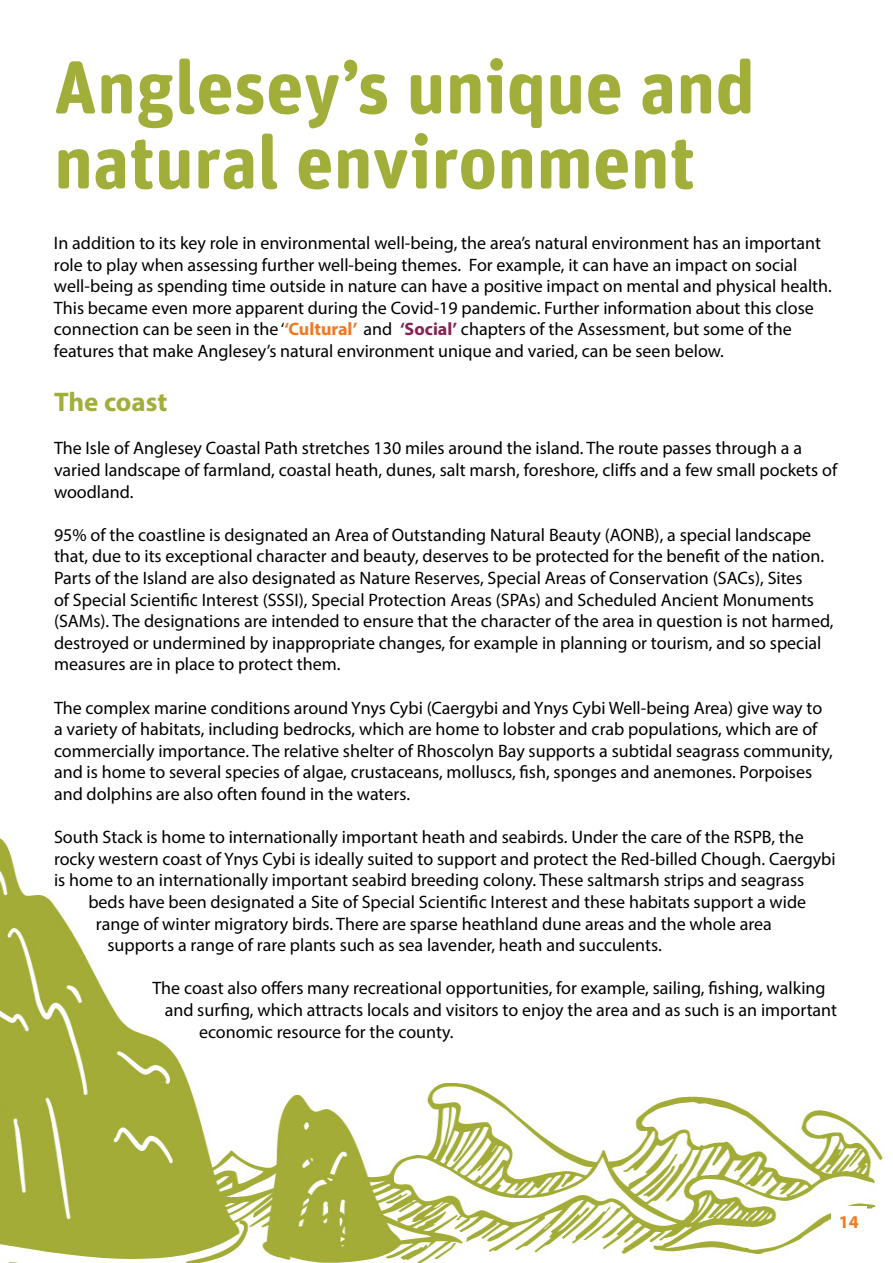
<style>
.page{position:relative;width:893px;height:1263px;background:#fff}
.page>*{position:absolute;margin:0;border:0;box-sizing:border-box;transform-origin:0 0}
.t1{font:700 75px/75px "Unit Rounded Pro";color:#a1ae3a}
.t2{font:700 27px "Myriad Pro";color:#a1ae3a}
.t3{font:18px/21.6px "Myriad Pro";color:#000}
.t4{font:700 18px "Myriad Pro";color:#f07a23}
.s1{font-weight:700;color:#ef7923}
.s2{font-weight:700;color:#852253}
</style>
<div class="page">
<img style="left:0;top:838px;width:883px;height:425px">
<div style="left:831px;top:1206px;width:35px;height:34px;background:#fff"></div>
<h1 class="t1" style="left:54px;top:46px;width:702px">Anglesey’s unique and natural environment</h1>
<p class="t3" style="left:54px;top:232px;width:779px">In addition to its key role in environmental well-being, the area’s natural environment has an important role to play when assessing further well-being themes. For example, it can have an impact on social well-being as spending time outside in nature can have a positive impact on mental and physical health.<br>This became even more apparent during the Covid-19 pandemic. Further information about this close connection can be seen in the ‘<span class="s1">‘Cultural’</span> and <span class="s2">‘Social’</span> chapters of the Assessment, but some of the features that make Anglesey’s natural environment unique and varied, can be seen below.</p>
<h2 class="t2" style="left:54px;top:384px;width:115px">The coast</h2>
<p class="t3" style="left:54px;top:437px;width:785px">The Isle of Anglesey Coastal Path stretches 130 miles around the island. The route passes through a a varied landscape of farmland, coastal heath, dunes, salt marsh, foreshore, cliffs and a few small pockets of woodland.</p>
<p class="t3" style="left:54px;top:524px;width:781px">95% of the coastline is designated an Area of Outstanding Natural Beauty (AONB), a special landscape that, due to its exceptional character and beauty, deserves to be protected for the benefit of the nation.<br>Parts of the Island are also designated as Nature Reserves, Special Areas of Conservation (SACs), Sites<br>of Special Scientific Interest (SSSI), Special Protection Areas (SPAs) and Scheduled Ancient Monuments (SAMs). The designations are intended to ensure that the character of the area in question is not harmed, destroyed or undermined by inappropriate changes, for example in planning or tourism, and so special measures are in place to protect them.</p>
<p class="t3" style="left:54px;top:696px;width:780px">The complex marine conditions around Ynys Cybi (Caergybi and Ynys Cybi Well-being Area) give way to a variety of habitats, including bedrocks, which are home to lobster and crab populations, which are of commercially importance. The relative shelter of Rhoscolyn Bay supports a subtidal seagrass community, and is home to several species of algae, crustaceans, molluscs, fish, sponges and anemones. Porpoises and dolphins are also often found in the waters.</p>
<p class="t3" style="left:54px;top:826px;width:751px">South Stack is home to internationally important heath and seabirds. Under the care of the RSPB, the</p>
<p class="t3" style="left:54px;top:848px;width:783px">rocky western coast of Ynys Cybi is ideally suited to support and protect the Red-billed Chough. Caergybi</p>
<p class="t3" style="left:54px;top:869px;width:752px">is home to an internationally important seabird breeding colony. These saltmarsh strips and seagrass</p>
<p class="t3" style="left:88px;top:891px;width:719px">beds have been designated a Site of Special Scientific Interest and these habitats support a wide</p>
<p class="t3" style="left:96px;top:912px;width:677px">range of winter migratory birds. There are sparse heathland dune areas and the whole area</p>
<p class="t3" style="left:107px;top:934px;width:556px">supports a range of rare plants such as sea lavender, heath and succulents.</p>
<p class="t3" style="left:152px;top:977px;width:675px">The coast also offers many recreational opportunities, for example, sailing, fishing, walking</p>
<p class="t3" style="left:165px;top:999px;width:674px">and surfing, which attracts locals and visitors to enjoy the area and as such is an important</p>
<p class="t3" style="left:199px;top:1020px;width:256px">economic resource for the county.</p>
<p class="t4" style="left:839px;top:1210px;width:21px">14</p>
</div>
